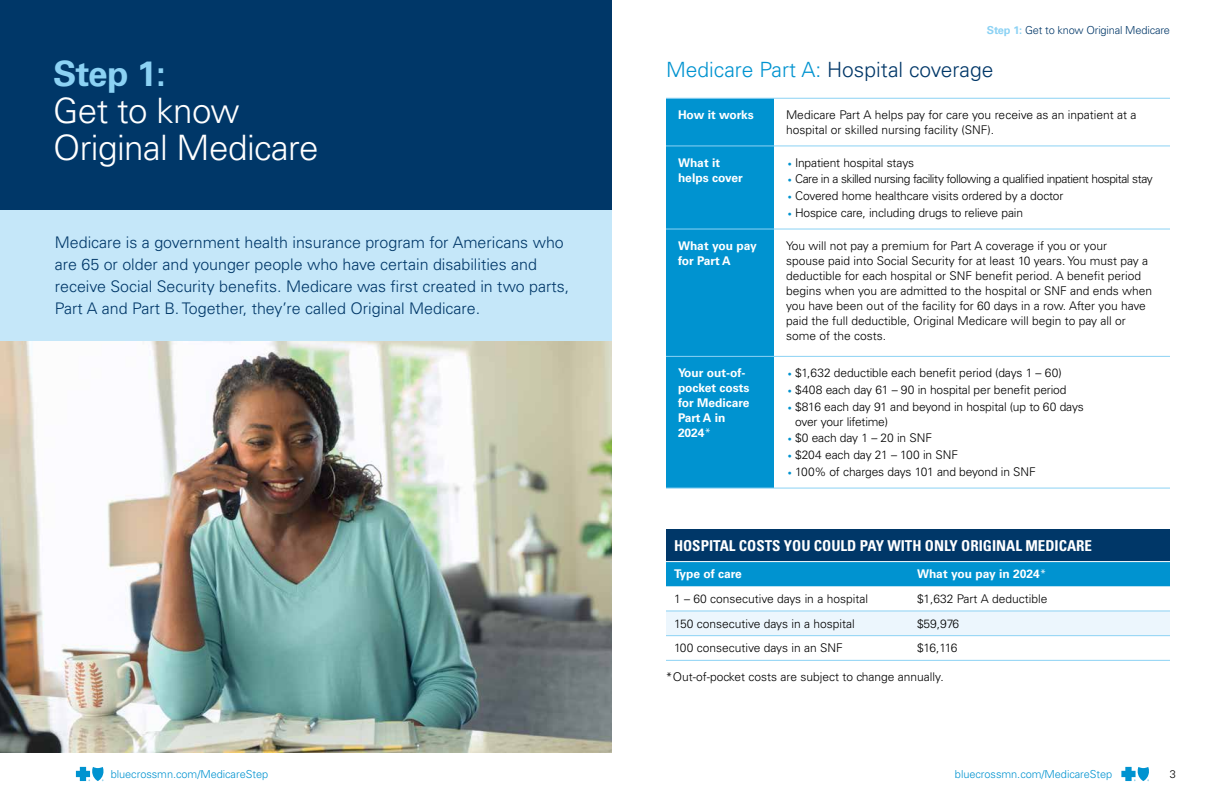
<style>
.page{position:relative;width:1224px;height:792px;background:#fff}
.page>*{position:absolute;margin:0;border:0;box-sizing:border-box;transform-origin:0 0}
.t1{font:300 35px/37px "Univers LT Std";letter-spacing:-.015em;color:#fff}
.t2{font:300 21px "Univers LT Std";color:#003768}
.t3{font:300 16px/22px "Univers LT Std";color:#003768}
.t4{font:700 condensed 15px "Univers LT Std";color:#fff}
.t5{font:300 12px/15px "Univers LT Std";color:#000}
.t6{font:700 12px/15px "Univers LT Std";color:#fff}
.t7{font:300 12px "Univers LT Std";letter-spacing:-.04em;color:#000}
.t8{font:300 11px "Univers LT Std";letter-spacing:-.005em;color:#0093d0}
.t9{font:300 11px "Univers LT Std";letter-spacing:-.015em;color:#003768}
.t10{font:300 11px "Univers LT Std";color:#000}
.s1{font-weight:700;color:#8cd2f4}
.s2{color:#0093d0}
.s3{font-size:8px;color:#0093d0}
.s4{font-weight:300}
</style>
<div class="page">
<img style="left:0;top:341px;width:612px;height:412px">
<div style="left:0;top:0;width:612px;height:210px;background:#003768"></div>
<div style="left:0;top:210px;width:612px;height:131px;background:#c5e7f9"></div>
<div style="left:666px;top:99px;width:108px;height:389px;background:#0093d0"></div>
<hr style="left:666px;top:98px;width:108px;height:1px;background:#8cd2f4">
<hr style="left:774px;top:98px;width:396px;height:1px;background:#8cd2f4">
<hr style="left:666px;top:146px;width:108px;height:1px;background:#8cd2f4">
<hr style="left:774px;top:146px;width:396px;height:1px;background:#8cd2f4">
<hr style="left:666px;top:229px;width:108px;height:1px;background:#8cd2f4">
<hr style="left:774px;top:229px;width:396px;height:1px;background:#8cd2f4">
<hr style="left:666px;top:356px;width:108px;height:1px;background:#8cd2f4">
<hr style="left:666px;top:488px;width:108px;height:1px;background:#8cd2f4">
<hr style="left:774px;top:356px;width:396px;height:1px;background:#8cd2f4">
<hr style="left:774px;top:488px;width:396px;height:1px;background:#8cd2f4">
<div style="left:666px;top:529px;width:504px;height:33px;background:#003768"></div>
<div style="left:666px;top:562px;width:504px;height:24px;background:#0093d0"></div>
<div style="left:666px;top:612px;width:504px;height:23px;background:#ecf6fd"></div>
<hr style="left:666px;top:611px;width:243px;height:1px;background:#8cd2f4">
<hr style="left:909px;top:611px;width:261px;height:1px;background:#8cd2f4">
<hr style="left:666px;top:635px;width:243px;height:1px;background:#8cd2f4">
<hr style="left:666px;top:660px;width:243px;height:1px;background:#8cd2f4">
<hr style="left:909px;top:635px;width:261px;height:1px;background:#8cd2f4">
<hr style="left:909px;top:660px;width:261px;height:1px;background:#8cd2f4">
<hr style="left:666px;top:561px;width:243px;height:1px;background:#fff">
<hr style="left:909px;top:561px;width:261px;height:1px;background:#fff">
<svg style="left:1121px;top:767px;width:28px;height:14px"></svg>
<svg style="left:76px;top:767px;width:28px;height:14px"></svg>
<p class="t9" style="left:987px;top:24px;width:185px"><span class="s1">Step 1:</span> Get to know Original Medicare</p>
<h2 class="t1" style="left:53px;top:55px;width:267px"><span class="s1">Step 1:<br></span>Get to know<br>Original Medicare</h2>
<h3 class="t2" style="left:666px;top:57px;width:329px"><span class="s2">Medicare Part A:</span> Hospital coverage</h3>
<h4 class="t6" style="left:678px;top:107px;width:77px">How it works</h4>
<p class="t5" style="left:786px;top:107px;width:352px">Medicare Part A helps pay for care you receive as an inpatient at a hospital or skilled nursing facility (SNF).</p>
<h4 class="t6" style="left:678px;top:155px;width:66px">What it helps cover</h4>
<p class="t5" style="left:788px;top:155px;width:128px"><span class="s3">•</span> Inpatient hospital stays</p>
<p class="t7" style="left:788px;top:172px;width:367px"><span class="s3">•</span> Care in a skilled nursing facility following a qualified inpatient hospital stay</p>
<p class="t5" style="left:788px;top:188px;width:277px"><span class="s3">•</span> Covered home healthcare visits ordered by a doctor</p>
<p class="t5" style="left:788px;top:205px;width:237px"><span class="s3">•</span> Hospice care, including drugs to relieve pain</p>
<p class="t3" style="left:55px;top:231px;width:516px">Medicare is a government health insurance program for Americans who are 65 or older and younger people who have certain disabilities and receive Social Security benefits. Medicare was first created in two parts, Part A and Part B. Together, they’re called Original Medicare.</p>
<h4 class="t6" style="left:678px;top:238px;width:80px">What you pay for Part A</h4>
<p class="t5" style="left:786px;top:238px;width:368px">You will not pay a premium for Part A coverage if you or your<br>spouse paid into Social Security for at least 10 years. You must pay a deductible for each hospital or SNF benefit period. A benefit period begins when you are admitted to the hospital or SNF and ends when you have been out of the facility for 60 days in a row. After you have paid the full deductible, Original Medicare will begin to pay all or some of the costs.</p>
<h4 class="t6" style="left:678px;top:365px;width:73px">Your out-of&shy;pocket costs for Medicare<br>Part A in<br>2024<span class="s4">*</span></h4>
<p class="t5" style="left:788px;top:365px;width:275px"><span class="s3">•</span> $1,632 deductible each benefit period (days 1 – 60)</p>
<p class="t5" style="left:788px;top:382px;width:280px"><span class="s3">•</span> $408 each day 61 – 90 in hospital per benefit period</p>
<p class="t5" style="left:795px;top:399px;width:290px;text-indent:-7px"><span class="s3">•</span> $816 each day 91 and beyond in hospital (up to 60 days over your lifetime)</p>
<p class="t5" style="left:788px;top:431px;width:146px"><span class="s3">•</span> $0 each day 1 – 20 in SNF</p>
<p class="t5" style="left:788px;top:448px;width:172px"><span class="s3">•</span> $204 each day 21 – 100 in SNF</p>
<p class="t5" style="left:788px;top:464px;width:250px"><span class="s3">•</span> 100% of charges days 101 and beyond in SNF</p>
<h4 class="t4" style="left:674px;top:536px;width:420px">HOSPITAL COSTS YOU COULD PAY WITH ONLY ORIGINAL MEDICARE</h4>
<p class="t6" style="left:674px;top:567px;width:69px">Type of care</p>
<p class="t6" style="left:917px;top:567px;width:131px">What you pay in 2024<span class="s4">*</span></p>
<p class="t5" style="left:674px;top:591px;width:196px">1 – 60 consecutive days in a hospital</p>
<p class="t5" style="left:917px;top:591px;width:132px">$1,632 Part A deductible</p>
<p class="t5" style="left:674px;top:616px;width:182px">150 consecutive days in a hospital</p>
<p class="t5" style="left:917px;top:616px;width:44px">$59,976</p>
<p class="t5" style="left:674px;top:641px;width:170px">100 consecutive days in an SNF</p>
<p class="t5" style="left:917px;top:641px;width:42px">$16,116</p>
<p class="t5" style="left:666px;top:669px;width:279px">*Out-of-pocket costs are subject to change annually.</p>
<p class="t8" style="left:111px;top:767px;width:159px">bluecrossmn.com/MedicareStep</p>
<p class="t10" style="left:1170px;top:767px;width:8px">3</p>
<p class="t8" style="left:955px;top:767px;width:159px">bluecrossmn.com/MedicareStep</p>
</div>
